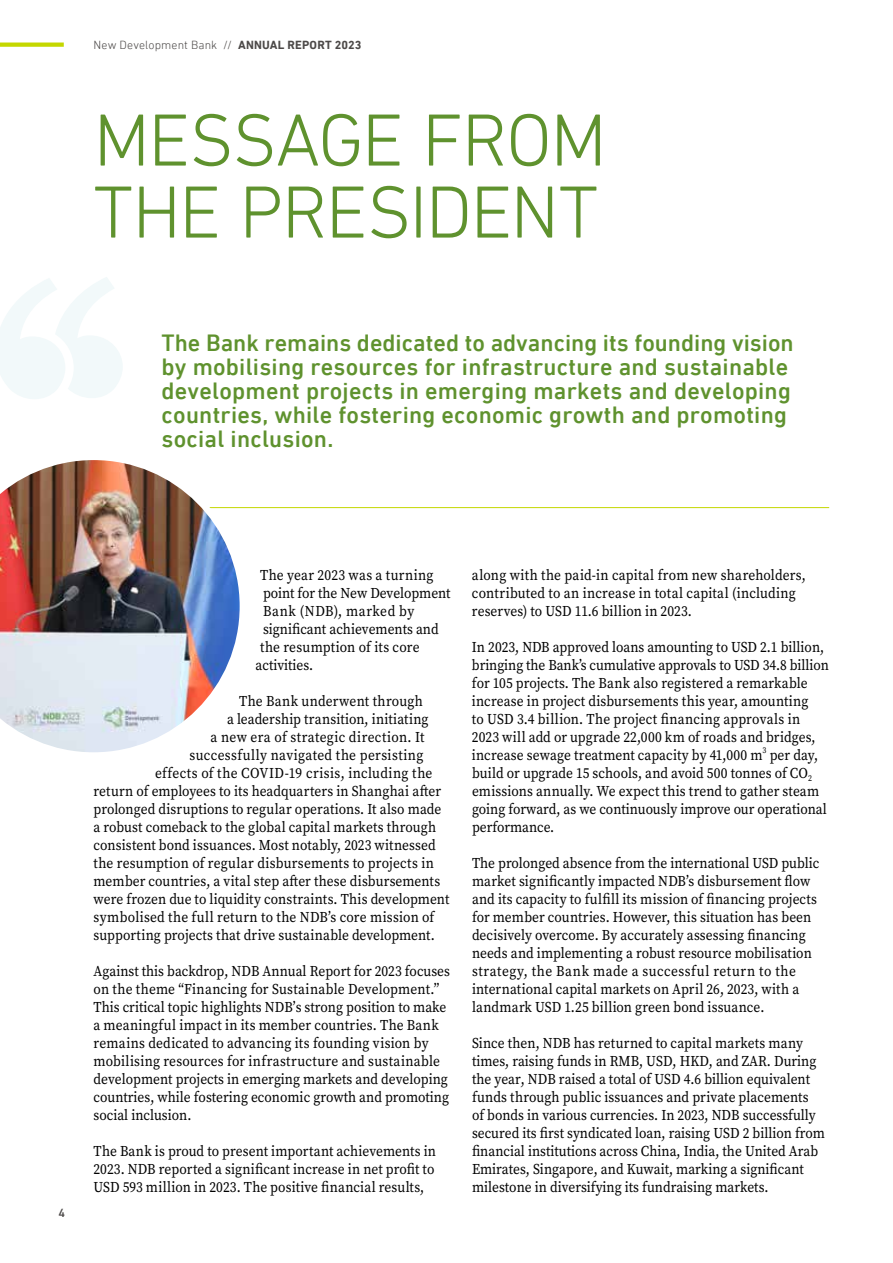
<style>
.page{position:relative;width:893px;height:1263px;background:#fff}
.page>*{position:absolute;margin:0;border:0;box-sizing:border-box;transform-origin:0 0}
.t1{font:300 75px/72px "DIN Next LT Pro";letter-spacing:-.02em;color:#5f922e}
.t2{font:500 24px/24px "DIN Next LT Pro";letter-spacing:.01em;color:#5f922e}
.t3{font:15px/18px "Source Serif Variable";color:#000;scale:.9 1}
.t4{font:15px "Source Serif Variable";letter-spacing:.025em;color:#000;scale:.9 1}
.t5{font:15px "Source Serif Variable";letter-spacing:.02em;color:#000;scale:.9 1}
.t6{font:15px "Source Serif Variable";letter-spacing:.04em;color:#000;scale:.9 1}
.t7{font:300 12px "DIN Next LT Pro";letter-spacing:.01em;color:#4c4948}
.t8{font:500 12px "DIN Next LT Pro";color:#4c4948}
.t9{font:8.7px "Source Serif Variable";color:#000;scale:.9 1}
.s1{font-weight:700}
</style>
<div class="page">
<hr style="left:142px;top:507px;width:687px;height:1px;background:#c4d700">
<img style="left:0;top:460px;width:246px;height:292px">
<svg style="left:0;top:277px;width:123px;height:122px"></svg>
<svg style="left:0;top:43px;width:64px;height:4px"></svg>
<p class="t7" style="left:94px;top:38px;width:269px">New Development Bank // <span class="s1">ANNUAL REPORT 2023</span></p>
<h1 class="t1" style="left:94px;top:103px;width:515px">MESSAGE FROM<br>THE PRESIDENT</h1>
<p class="t2" style="left:162px;top:331px;width:634px">The Bank remains dedicated to advancing its founding vision by mobilising resources for infrastructure and sustainable development projects in emerging markets and developing countries, while fostering economic growth and promoting social inclusion.</p>
<p class="t8" style="left:59px;top:1206px;width:8px">4</p>
<p class="t5" style="left:260px;top:565px;width:194px">The year 2023 was a turning</p>
<p class="t3" style="left:263px;top:584px;width:210px">point for the New Development</p>
<p class="t6" style="left:263px;top:601px;width:170px">Bank (NDB), marked by</p>
<p class="t3" style="left:263px;top:620px;width:197px">significant achievements and</p>
<p class="t3" style="left:260px;top:638px;width:179px">the resumption of its core</p>
<p class="t3" style="left:256px;top:656px;width:66px">activities.</p>
<p class="t3" style="left:239px;top:692px;width:206px">The Bank underwent through</p>
<p class="t3" style="left:227px;top:710px;width:225px">a leadership transition, initiating</p>
<p class="t4" style="left:211px;top:727px;width:239px">a new era of strategic direction. It</p>
<p class="t4" style="left:190px;top:745px;width:261px">successfully navigated the persisting</p>
<p class="t4" style="left:155px;top:763px;width:310px">effects of the COVID-19 crisis, including the</p>
<p class="t3" style="left:94px;top:782px;width:388px">return of employees to its headquarters in Shanghai after</p>
<p class="t3" style="left:94px;top:800px;width:388px">prolonged disruptions to regular operations. It also made</p>
<p class="t3" style="left:94px;top:818px;width:382px">a robust comeback to the global capital markets through</p>
<p class="t3" style="left:94px;top:836px;width:382px">consistent bond issuances. Most notably, 2023 witnessed</p>
<p class="t3" style="left:94px;top:854px;width:380px">the resumption of regular disbursements to projects in</p>
<p class="t3" style="left:94px;top:872px;width:387px">member countries, a vital step after these disbursements</p>
<p class="t3" style="left:94px;top:890px;width:397px">were frozen due to liquidity constraints. This development</p>
<p class="t5" style="left:94px;top:907px;width:380px">symbolised the full return to the NDB’s core mission of</p>
<p class="t3" style="left:94px;top:926px;width:381px">supporting projects that drive sustainable development.</p>
<p class="t3" style="left:94px;top:962px;width:398px">Against this backdrop, NDB Annual Report for 2023 focuses on the theme “Financing for Sustainable Development.” This critical topic highlights NDB’s strong position to make a meaningful impact in its member countries. The Bank remains dedicated to advancing its founding vision by mobilising resources for infrastructure and sustainable development projects in emerging markets and developing countries, while fostering economic growth and promoting social inclusion.</p>
<p class="t3" style="left:94px;top:1142px;width:382px;text-align:justify">The Bank is proud to present important achievements in 2023. NDB reported a significant increase in net profit to USD 593 million in 2023. The positive financial results,</p>
<p class="t3" style="left:472px;top:566px;width:372px">along with the paid-in capital from new shareholders, contributed to an increase in total capital (including reserves) to USD 11.6 billion in 2023.</p>
<p class="t3" style="left:472px;top:638px;width:398px">In 2023, NDB approved loans amounting to USD 2.1 billion, bringing the Bank’s cumulative approvals to USD 34.8 billion for 105 projects. The Bank also registered a remarkable increase in project disbursements this year, amounting<br>to USD 3.4 billion. The project financing approvals in 2023 will add or upgrade 22,000 km of roads and bridges, increase sewage treatment capacity by 41,000 m</p>
<p class="t9" style="left:763px;top:744px;width:6px">3</p>
<p class="t3" style="left:472px;top:746px;width:396px;text-indent:298px">per day, build or upgrade 15 schools, and avoid 500 tonnes of CO<sub>2 </sub>emissions annually. We expect this trend to gather steam going forward, as we continuously improve our operational performance.</p>
<p class="t3" style="left:472px;top:854px;width:387px">The prolonged absence from the international USD public market significantly impacted NDB’s disbursement flow and its capacity to fulfill its mission of financing projects for member countries. However, this situation has been decisively overcome. By accurately assessing financing needs and implementing a robust resource mobilisation strategy, the Bank made a successful return to the international capital markets on April 26, 2023, with a landmark USD 1.25 billion green bond issuance.</p>
<p class="t3" style="left:472px;top:1034px;width:394px">Since then, NDB has returned to capital markets many times, raising funds in RMB, USD, HKD, and ZAR. During the year, NDB raised a total of USD 4.6 billion equivalent funds through public issuances and private placements<br>of bonds in various currencies. In 2023, NDB successfully secured its first syndicated loan, raising USD 2 billion from financial institutions across China, India, the United Arab Emirates, Singapore, and Kuwait, marking a significant milestone in diversifying its fundraising markets.</p>
</div>
